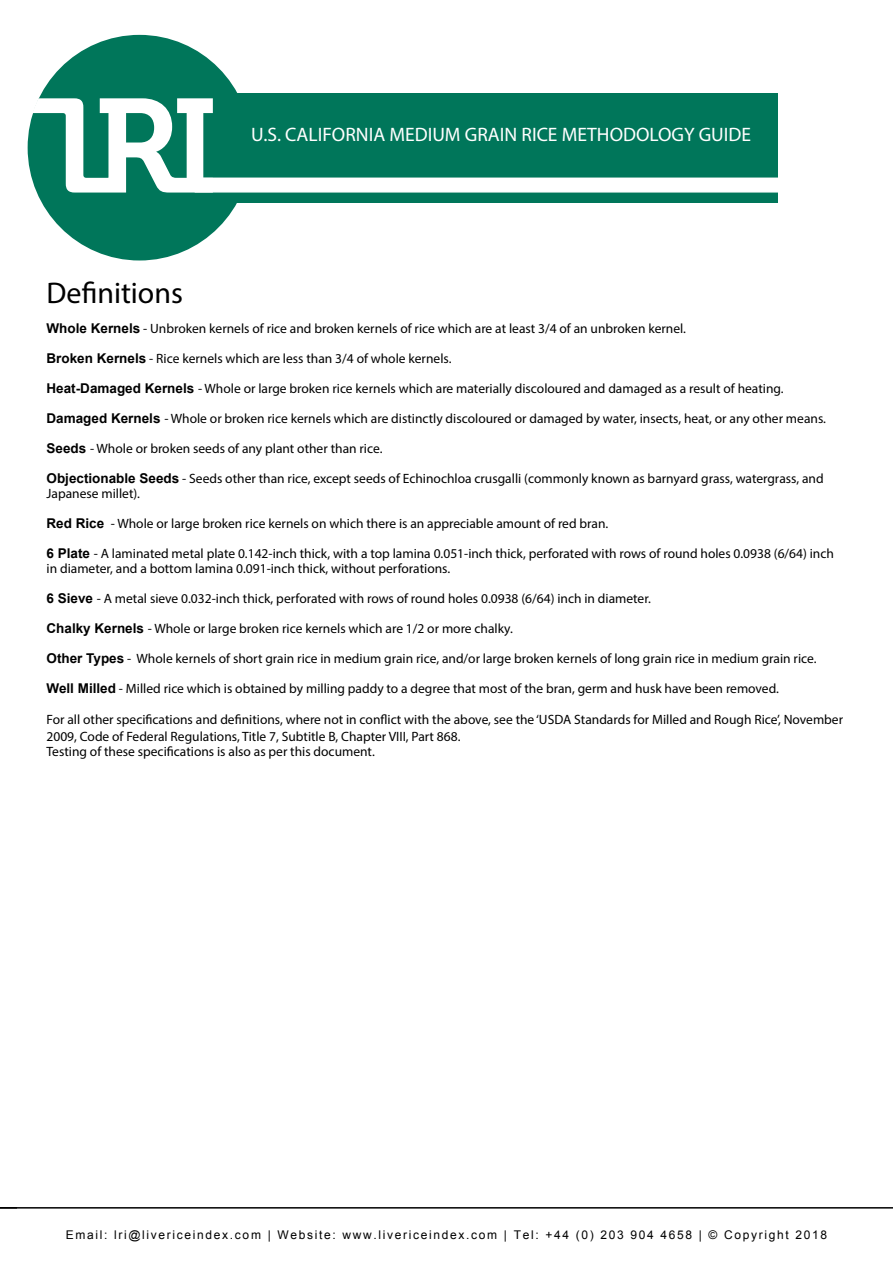
<style>
.page{position:relative;width:893px;height:1263px;background:#fff}
.page>*{position:absolute;margin:0;border:0;box-sizing:border-box;transform-origin:0 0}
.t1{font:30px "Myriad Pro";color:#000}
.t2{font:19.5px "Myriad Pro";color:#fff}
.t3{font:13.5px/15px "Myriad Pro";color:#000}
.t4{font:12px "Arial";letter-spacing:.14em;color:#000}
.s1{font-family:"Arial";font-weight:700}
</style>
<div class="page">
<hr style="left:0;top:1207px;width:893px;height:1px;background:#000">
<div style="left:68px;top:93px;width:709px;height:110px;background:#00765a"></div>
<div style="left:28px;top:35px;width:223px;height:225px;background:#00765a;border-radius:50%"></div>
<svg style="left:32px;top:98px;width:181px;height:95px"></svg>
<div style="left:195px;top:178px;width:605px;height:15px;background:#fff;border:2px solid #fff"></div>
<h2 class="t2" style="left:251px;top:122px;width:501px">U.S. CALIFORNIA MEDIUM GRAIN RICE METHODOLOGY GUIDE</h2>
<h1 class="t1" style="left:47px;top:275px;width:138px">Definitions</h1>
<p class="t3" style="left:47px;top:321px;width:641px"><span class="s1">Whole Kernels</span> - Unbroken kernels of rice and broken kernels of rice which are at least 3/4 of an unbroken kernel.</p>
<p class="t3" style="left:47px;top:351px;width:406px"><span class="s1">Broken Kernels</span> - Rice kernels which are less than 3/4 of whole kernels.</p>
<p class="t3" style="left:47px;top:381px;width:739px"><span class="s1">Heat-Damaged Kernels</span> - Whole or large broken rice kernels which are materially discoloured and damaged as a result of heating.</p>
<p class="t3" style="left:47px;top:411px;width:781px"><span class="s1">Damaged Kernels</span> - Whole or broken rice kernels which are distinctly discoloured or damaged by water, insects, heat, or any other means.</p>
<p class="t3" style="left:47px;top:441px;width:337px"><span class="s1">Seeds</span> - Whole or broken seeds of any plant other than rice.</p>
<p class="t3" style="left:47px;top:471px;width:779px"><span class="s1">Objectionable Seeds</span> - Seeds other than rice, except seeds of Echinochloa crusgalli (commonly known as barnyard grass, watergrass, and<br>Japanese millet).</p>
<p class="t3" style="left:47px;top:516px;width:563px"><span class="s1">Red Rice</span> - Whole or large broken rice kernels on which there is an appreciable amount of red bran.</p>
<p class="t3" style="left:47px;top:546px;width:789px"><span class="s1">6 Plate</span> - A laminated metal plate 0.142-inch thick, with a top lamina 0.051-inch thick, perforated with rows of round holes 0.0938 (6/64) inch in diameter, and a bottom lamina 0.091-inch thick, without perforations.</p>
<p class="t3" style="left:47px;top:591px;width:606px"><span class="s1">6 Sieve</span> - A metal sieve 0.032-inch thick, perforated with rows of round holes 0.0938 (6/64) inch in diameter.</p>
<p class="t3" style="left:47px;top:621px;width:468px"><span class="s1">Chalky Kernels</span> - Whole or large broken rice kernels which are 1/2 or more chalky.</p>
<p class="t3" style="left:47px;top:651px;width:772px"><span class="s1">Other Types</span> - Whole kernels of short grain rice in medium grain rice, and/or large broken kernels of long grain rice in medium grain rice.</p>
<p class="t3" style="left:47px;top:681px;width:734px"><span class="s1">Well Milled</span> - Milled rice which is obtained by milling paddy to a degree that most of the bran, germ and husk have been removed.</p>
<p class="t3" style="left:47px;top:712px;width:798px;line-height:15.6px">For all other specifications and definitions, where not in conflict with the above, see the ‘USDA Standards for Milled and Rough Rice’, November<br>2009, Code of Federal Regulations, Title 7, Subtitle B, Chapter VIII, Part 868.<br>Testing of these specifications is also as per this document.</p>
<p class="t4" style="left:66px;top:1227px;width:763px">Email: lri@livericeindex.com | Website: www.livericeindex.com | Tel: +44 (0) 203 904 4658 | © Copyright 2018</p>
</div>
